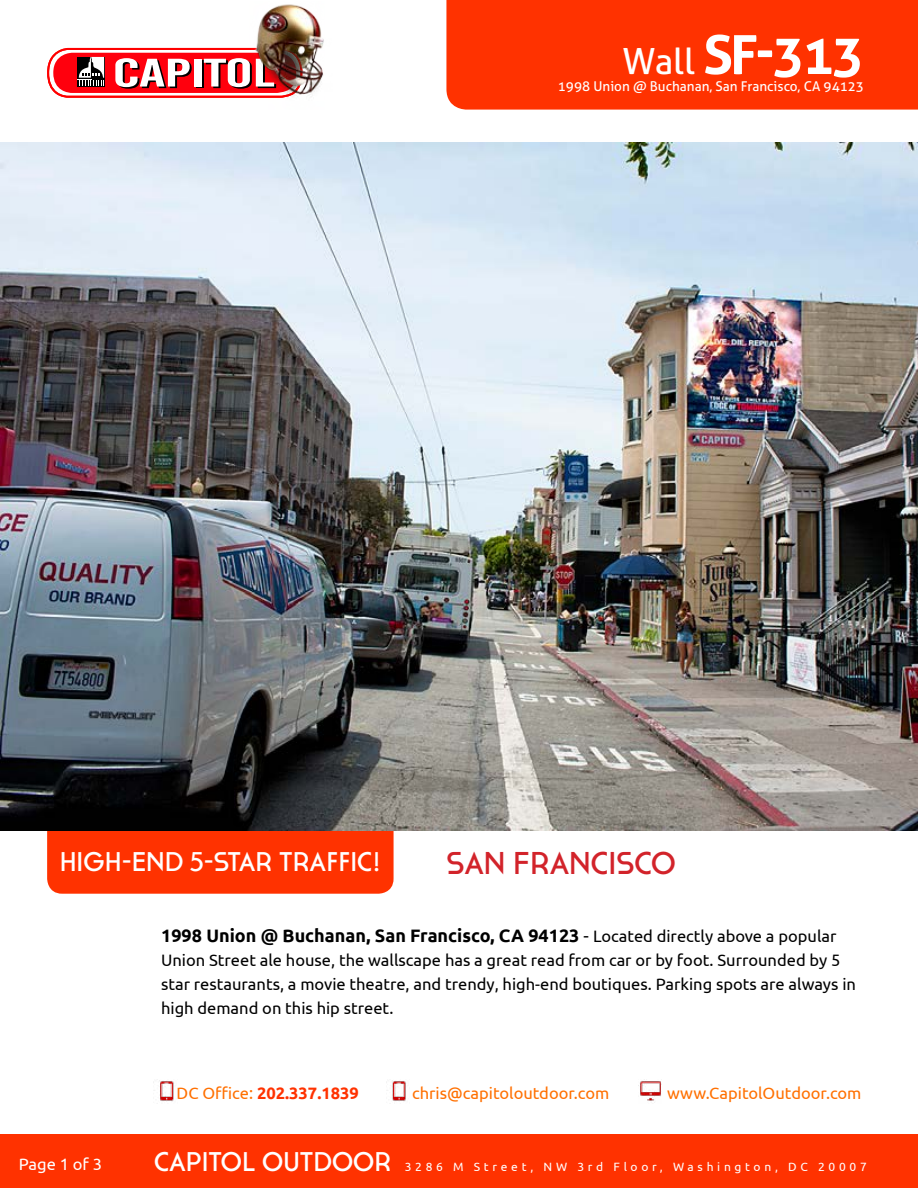
<style>
.page{position:relative;width:918px;height:1188px;background:#fff}
.page>*{position:absolute;margin:0;border:0;box-sizing:border-box;transform-origin:0 0}
.t1{font:700 54px "Aller";color:#fff}
.t2{font:31.5px "Cassannet";color:#d2232a}
.t3{font:27px "Cassannet";color:#fff}
.t4{font:700 18px "Ubuntu";color:#000}
.t5{font:16.5px/24px "Ubuntu";color:#000}
.t6{font:16.5px "Ubuntu";color:#ff7000}
.t7{font:700 16.5px "Ubuntu";color:#ff3200}
.t8{font:16.5px "Ubuntu";color:#fff}
.t9{font:13.5px "Aller";color:#fff}
.t10{font:12px "Ubuntu";letter-spacing:.31em;color:#fff}
.s1{font-weight:400;font-size:36px}
.s2{font-weight:400}
.s3{font-weight:400;font-size:16.5px}
.s4{font-weight:400;color:#ff7000}
</style>
<div class="page">
<img style="left:154px;top:1080px;width:20px;height:22px">
<img style="left:386px;top:1080px;width:20px;height:21px">
<img style="left:638px;top:1081px;width:24px;height:22px">
<div style="left:0;top:1135px;width:918px;height:53px;background:#ff3200"></div>
<div style="left:446px;top:0;width:472px;height:110px;background:#ff3200"></div>
<svg style="left:47px;top:48px;width:188px;height:50px"></svg>
<div style="left:47px;top:831px;width:347px;height:63px;background:#ff3200"></div>
<img style="left:235px;top:4px;width:89px;height:94px">
<img style="left:0;top:142px;width:918px;height:689px">
<h1 class="t1" style="left:623px;top:22px;width:243px"><span class="s1">Wall</span> SF-313</h1>
<p class="t9" style="left:558px;top:78px;width:308px">1998 Union @ Buchanan, San Francisco, CA 94123</p>
<h3 class="t3" style="left:60px;top:845px;width:184px">HIGH-END 5-STAR</h3>
<h3 class="t3" style="left:279px;top:845px;width:103px">TRAFFIC!</h3>
<h2 class="t2" style="left:446px;top:844px;width:162px">SAN FRANCISCO</h2>
<p class="t4" style="left:161px;top:925px;width:677px">1998 Union @ Buchanan, San Francisco, CA 94123 <span class="s2">-</span> <span class="s3">Located directly above a popular</span></p>
<p class="t5" style="left:161px;top:948px;width:696px">Union Street ale house, the wallscape has a great read from car or by foot. Surrounded by 5 star restaurants, a movie theatre, and trendy, high-end boutiques. Parking spots are always in high demand on this hip street.</p>
<p class="t8" style="left:19px;top:1154px;width:85px">Page 1 of 3</p>
<p class="t7" style="left:177px;top:1083px;width:184px"><span class="s4">DC Office:</span> 202.337.1839</p>
<p class="t6" style="left:412px;top:1083px;width:199px">chris@capitoloutdoor.com</p>
<p class="t6" style="left:667px;top:1083px;width:196px">www.CapitolOutdoor.com</p>
<h3 class="t3" style="left:154px;top:1145px;width:239px">CAPITOL OUTDOOR</h3>
<p class="t10" style="left:405px;top:1159px;width:464px">3286 M Street, NW 3rd Floor, Washington, DC 20007</p>
</div>
